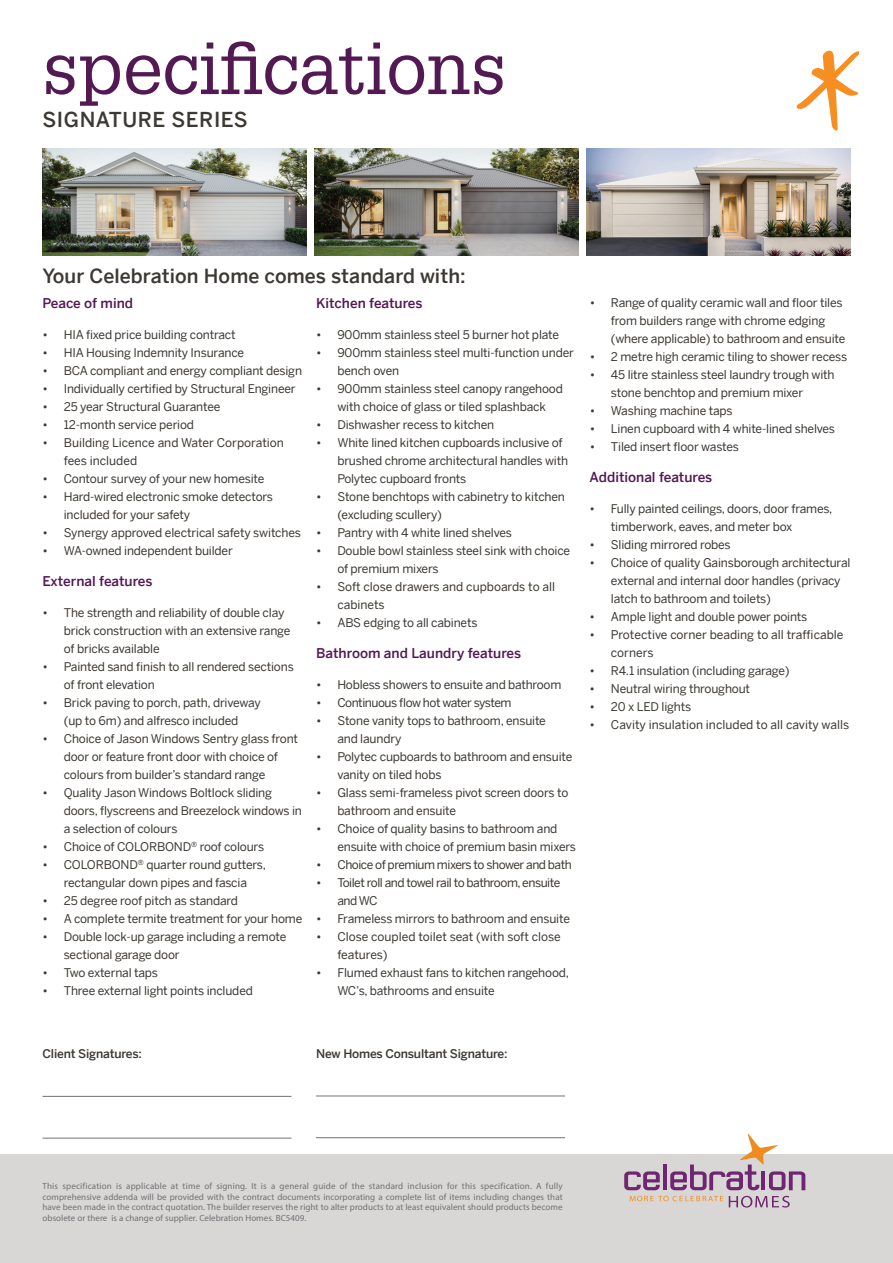
<style>
.page{position:relative;width:893px;height:1263px;background:#fff}
.page>*{position:absolute;margin:0;border:0;box-sizing:border-box;transform-origin:0 0}
.t1{font:72px "Glypha LT Std";color:#531953}
.t2{font:500 20.55px "Benton Sans";letter-spacing:.025em;color:#3c3833}
.t3{font:500 19.5px "Benton Sans";letter-spacing:.005em;color:#3c3833}
.t4{font:500 13.5px "Benton Sans";color:#531953}
.t5{font:12px/18px "Benton Sans";letter-spacing:-.015em;color:#3c3833}
.t6{font:12px/18px "Benton Sans";letter-spacing:-.04em;color:#3c3833}
.t7{font:500 12px "Benton Sans";letter-spacing:-.015em;color:#3c3833}
.t8{font:9px/10.5px "Myriad Pro";letter-spacing:.005em;color:#717074;text-align:justify}
</style>
<div class="page">
<div style="left:0;top:1154px;width:893px;height:109px;background:#d9d7d5"></div>
<img style="left:43px;top:149px;width:263px;height:106px">
<img style="left:315px;top:149px;width:263px;height:106px">
<img style="left:587px;top:149px;width:263px;height:106px">
<svg style="left:796px;top:51px;width:62px;height:80px"></svg>
<hr style="left:43px;top:1096px;width:248px;height:1px;background:#717074">
<hr style="left:43px;top:1138px;width:248px;height:1px;background:#717074">
<hr style="left:316px;top:1096px;width:249px;height:1px;background:#717074">
<hr style="left:316px;top:1137px;width:249px;height:1px;background:#717074">
<svg style="left:729px;top:1196px;width:61px;height:11px"></svg>
<svg style="left:624px;top:1171px;width:36px;height:19px"></svg>
<hr style="left:663px;top:1164px;width:4px;height:26px;background:#6f2571">
<svg style="left:670px;top:1134px;width:135px;height:56px"></svg>
<svg style="left:630px;top:1196px;width:93px;height:5px"></svg>
<h1 class="t1" style="left:43px;top:25px;width:466px">specifications</h1>
<h2 class="t2" style="left:43px;top:108px;width:207px">SIGNATURE SERIES</h2>
<h3 class="t3" style="left:43px;top:266px;width:425px">Your Celebration Home comes standard with:</h3>
<p class="t4" style="left:43px;top:296px;width:92px">Peace of mind</p>
<p class="t5" style="left:43px;top:326px;width:195px">• HIA fixed price building contract</p>
<p class="t5" style="left:43px;top:344px;width:203px">• HIA Housing Indemnity Insurance</p>
<p class="t5" style="left:43px;top:362px;width:261px">• BCA compliant and energy compliant design</p>
<p class="t5" style="left:43px;top:380px;width:255px">• Individually certified by Structural Engineer</p>
<p class="t5" style="left:43px;top:398px;width:179px">• 25 year Structural Guarantee</p>
<p class="t5" style="left:43px;top:416px;width:153px">• 12-month service period</p>
<p class="t5" style="left:64px;top:434px;width:222px;text-indent:-21px">• Building Licence and Water Corporation fees included</p>
<p class="t5" style="left:43px;top:470px;width:223px">• Contour survey of your new homesite</p>
<p class="t5" style="left:64px;top:488px;width:211px;text-indent:-21px">• Hard-wired electronic smoke detectors included for your safety</p>
<p class="t5" style="left:43px;top:524px;width:260px">• Synergy approved electrical safety switches</p>
<p class="t5" style="left:43px;top:542px;width:192px">• WA-owned independent builder</p>
<p class="t4" style="left:43px;top:574px;width:111px">External features</p>
<p class="t5" style="left:64px;top:603px;width:228px;text-indent:-21px">• The strength and reliability of double clay brick construction with an extensive range of bricks available</p>
<p class="t5" style="left:64px;top:657px;width:232px;text-indent:-21px">• Painted sand finish to all rendered sections of front elevation</p>
<p class="t5" style="left:43px;top:693px;width:220px;text-align:center">• Brick paving to porch, path, driveway (up to 6m) and alfresco included</p>
<p class="t5" style="left:64px;top:729px;width:236px;text-indent:-21px">• Choice of Jason Windows Sentry glass front door or feature front door with choice of colours from builder’s standard range</p>
<p class="t5" style="left:64px;top:783px;width:240px;text-indent:-21px">• Quality Jason Windows Boltlock sliding doors, flyscreens and Breezelock windows in a selection of colours</p>
<p class="t5" style="left:43px;top:837px;width:223px">• Choice of COLORBOND<sup>®</sup> roof colours</p>
<p class="t5" style="left:43px;top:855px;width:225px;text-align:center">• COLORBOND<sup>®</sup> quarter round gutters, rectangular down pipes and fascia</p>
<p class="t5" style="left:43px;top:891px;width:197px">• 25 degree roof pitch as standard</p>
<p class="t5" style="left:43px;top:909px;width:261px">• A complete termite treatment for your home</p>
<p class="t5" style="left:64px;top:927px;width:224px;text-indent:-21px">• Double lock-up garage including a remote sectional garage door</p>
<p class="t5" style="left:43px;top:963px;width:117px">• Two external taps</p>
<p class="t5" style="left:43px;top:981px;width:212px">• Three external light points included</p>
<p class="t4" style="left:316px;top:296px;width:108px">Kitchen features</p>
<p class="t5" style="left:316px;top:326px;width:245px">• 900mm stainless steel 5 burner hot plate</p>
<p class="t5" style="left:337px;top:344px;width:238px;text-indent:-21px">• 900mm stainless steel multi-function under bench oven</p>
<p class="t5" style="left:316px;top:380px;width:248px;text-align:center">• 900mm stainless steel canopy rangehood with choice of glass or tiled splashback</p>
<p class="t5" style="left:316px;top:416px;width:180px">• Dishwasher recess to kitchen</p>
<p class="t5" style="left:337px;top:434px;width:232px;text-indent:-21px">• White lined kitchen cupboards inclusive of brushed chrome architectural handles with<br>Polytec cupboard fronts</p>
<p class="t5" style="left:337px;top:488px;width:229px;text-indent:-21px">• Stone benchtops with cabinetry to kitchen (excluding scullery)</p>
<p class="t5" style="left:316px;top:524px;width:197px">• Pantry with 4 white lined shelves</p>
<p class="t5" style="left:337px;top:542px;width:234px;text-indent:-21px">• Double bowl stainless steel sink with choice of premium mixers</p>
<p class="t5" style="left:337px;top:578px;width:219px;text-indent:-21px">• Soft close drawers and cupboards to all cabinets</p>
<p class="t5" style="left:316px;top:614px;width:163px">• ABS edging to all cabinets</p>
<p class="t4" style="left:316px;top:646px;width:207px">Bathroom and Laundry features</p>
<p class="t5" style="left:316px;top:675px;width:247px">• Hobless showers to ensuite and bathroom</p>
<p class="t6" style="left:316px;top:693px;width:197px">• Continuous flow hot water system</p>
<p class="t5" style="left:337px;top:711px;width:210px;text-indent:-21px">• Stone vanity tops to bathroom, ensuite and laundry</p>
<p class="t5" style="left:337px;top:747px;width:237px;text-indent:-21px">• Polytec cupboards to bathroom and ensuite vanity on tiled hobs</p>
<p class="t5" style="left:337px;top:783px;width:233px;text-indent:-21px">• Glass semi-frameless pivot screen doors to bathroom and ensuite</p>
<p class="t5" style="left:337px;top:819px;width:240px;text-indent:-21px">• Choice of quality basins to bathroom and ensuite with choice of premium basin mixers</p>
<p class="t6" style="left:316px;top:855px;width:257px">• Choice of premium mixers to shower and bath</p>
<p class="t6" style="left:337px;top:873px;width:224px;text-indent:-21px">• Toilet roll and towel rail to bathroom, ensuite and WC</p>
<p class="t5" style="left:316px;top:909px;width:255px">• Frameless mirrors to bathroom and ensuite</p>
<p class="t5" style="left:337px;top:927px;width:225px;text-indent:-21px">• Close coupled toilet seat (with soft close features)</p>
<p class="t5" style="left:337px;top:963px;width:233px;text-indent:-21px">• Flumed exhaust fans to kitchen rangehood,<br>WC’s, bathrooms and ensuite</p>
<p class="t5" style="left:611px;top:294px;width:236px;text-indent:-21px">• Range of quality ceramic wall and floor tiles from builders range with chrome edging (where applicable) to bathroom and ensuite</p>
<p class="t5" style="left:590px;top:348px;width:259px">• 2 metre high ceramic tiling to shower recess</p>
<p class="t5" style="left:611px;top:366px;width:225px;text-indent:-21px">• 45 litre stainless steel laundry trough with stone benchtop and premium mixer</p>
<p class="t5" style="left:590px;top:402px;width:145px">• Washing machine taps</p>
<p class="t5" style="left:590px;top:420px;width:247px">• Linen cupboard with 4 white-lined shelves</p>
<p class="t5" style="left:590px;top:438px;width:151px">• Tiled insert floor wastes</p>
<p class="t4" style="left:590px;top:470px;width:124px">Additional features</p>
<p class="t5" style="left:611px;top:499px;width:223px;text-indent:-21px">• Fully painted ceilings, doors, door frames, timberwork, eaves, and meter box</p>
<p class="t5" style="left:590px;top:535px;width:143px">• Sliding mirrored robes</p>
<p class="t5" style="left:611px;top:553px;width:241px;text-indent:-21px">• Choice of quality Gainsborough architectural external and internal door handles (privacy latch to bathroom and toilets)</p>
<p class="t5" style="left:590px;top:607px;width:219px">• Ample light and double power points</p>
<p class="t5" style="left:611px;top:625px;width:234px;text-indent:-21px">• Protective corner beading to all trafficable corners</p>
<p class="t5" style="left:590px;top:661px;width:201px">• R4.1 insulation (including garage)</p>
<p class="t5" style="left:590px;top:679px;width:162px">• Neutral wiring throughout</p>
<p class="t5" style="left:590px;top:697px;width:103px">• 20 x LED lights</p>
<p class="t5" style="left:590px;top:715px;width:261px">• Cavity insulation included to all cavity walls</p>
<p class="t7" style="left:43px;top:1047px;width:101px">Client Signatures:</p>
<p class="t7" style="left:316px;top:1047px;width:193px">New Homes Consultant Signature:</p>
<p class="t8" style="left:43px;top:1181px;width:522px">This specification is applicable at time of signing. It is a general guide of the standard inclusion for this specification. A fully comprehensive addenda will be provided with the contract documents incorporating a complete list of items including changes that have been made in the contract quotation. The builder reserves the right to alter products to at least equivalent should products become obsolete or there is a change of supplier. Celebration Homes. BC5409.</p>
</div>
